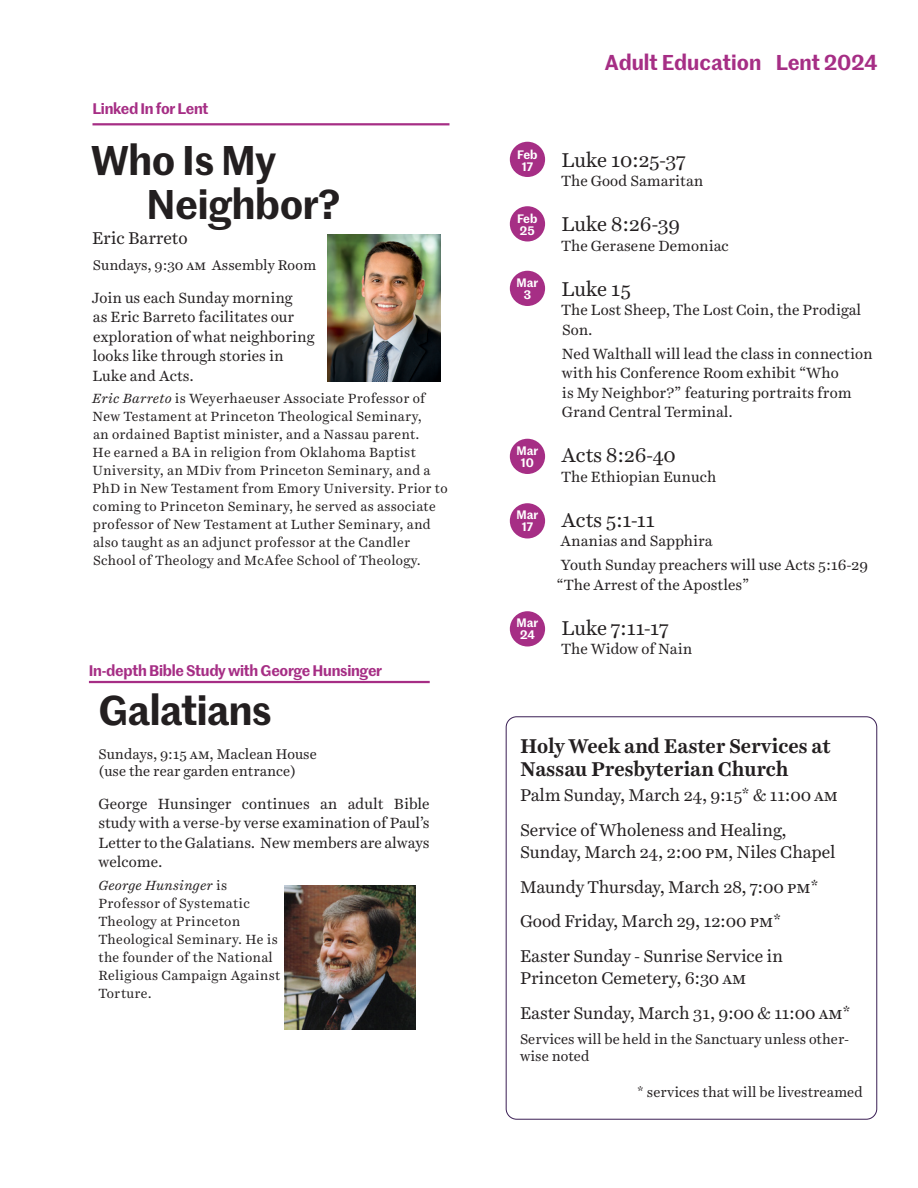
<style>
.page{position:relative;width:918px;height:1188px;background:#fff}
.page>*{position:absolute;margin:0;border:0;box-sizing:border-box;transform-origin:0 0}
.Session-Title{font:600 40.5px/43.5px "Marr Sans";letter-spacing:-.01em;color:#231f20}
.Series-Title{font:600 40.5px "Marr Sans";letter-spacing:-.02em;color:#231f20}
.Newsletter-Month{font:600 21px "Marr Sans";color:#a62e85}
.Session-Title-2{font:20.25px "Harriet Text";letter-spacing:-.015em;color:#231f20}
.Session-Title-3{font:700 20.25px/22.5px "Harriet Text";letter-spacing:-.01em;color:#231f20}
.Session-Presenter{font:17.25px/22.5px "Harriet Text";letter-spacing:-.01em;color:#231f20}
.Session-Description{font:15px/19.5px "Harriet Text";color:#231f20}
.Series-Title-2{font:600 15px "Marr Sans";letter-spacing:-.02em;color:#a62e85}
.Logistics-Details{font:14.25px/16.5px "Harriet Text";color:#231f20}
.Biography{font:13.5px/18px "Harriet Text";letter-spacing:.02em;color:#231f20}
.t1{font:600 12px/12px "Marr Sans";color:#fff}
.s1{font-style:italic}
</style>
<div class="page">
<div style="left:510px;top:142px;width:35px;height:35px;background:#a62e85;border-radius:50%"></div>
<div style="left:510px;top:206px;width:35px;height:36px;background:#a62e85;border-radius:50%"></div>
<div style="left:510px;top:271px;width:35px;height:35px;background:#a62e85;border-radius:50%"></div>
<div style="left:510px;top:439px;width:35px;height:35px;background:#a62e85;border-radius:50%"></div>
<div style="left:510px;top:503px;width:35px;height:35px;background:#a62e85;border-radius:50%"></div>
<div style="left:510px;top:611px;width:35px;height:35px;background:#a62e85;border-radius:50%"></div>
<hr style="left:92px;top:123px;width:357px;height:2px;background:#a62e85">
<img style="left:327px;top:235px;width:114px;height:147px">
<hr style="left:89px;top:681px;width:341px;height:2px;background:#a62e85">
<div style="left:506px;top:716px;width:371px;height:404px;border:1px solid #3a1e54;border-radius:10px"></div>
<img style="left:285px;top:885px;width:130px;height:144px">
<p class="Series-Title-2" style="left:92px;top:98px;width:118px">Linked In for Lent</p>
<p class="Session-Title" style="left:146px;top:137px;width:195px;text-indent:-56px">Who Is My<br>Neighbor?</p>
<p class="Session-Presenter" style="left:92px;top:227px;width:97px">Eric Barreto</p>
<p class="Logistics-Details" style="left:93px;top:257px;width:225px">Sundays, 9:30 am Assembly Room</p>
<p class="Session-Description" style="left:92px;top:288px;width:224px">Join us each Sunday morning<br>as Eric Barreto facilitates our exploration of what neighboring looks like through stories in<br>Luke and Acts.</p>
<p class="Biography" style="left:92px;top:390px;width:357px"><span class="s1">Eric Barreto</span> is Weyerhaeuser Associate Professor of New Testament at Princeton Theological Seminary,<br>an ordained Baptist minister, and a Nassau parent.<br>He earned a BA in religion from Oklahoma Baptist University, an MDiv from Princeton Seminary, and a PhD in New Testament from Emory University. Prior to coming to Princeton Seminary, he served as associate professor of New Testament at Luther Seminary, and also taught as an adjunct professor at the Candler School of Theology and McAfee School of Theology.</p>
<p class="Series-Title-2" style="left:89px;top:660px;width:295px">In-depth Bible Study with George Hunsinger</p>
<p class="Series-Title" style="left:98px;top:680px;width:175px">Galatians</p>
<p class="Logistics-Details" style="left:98px;top:746px;width:220px">Sundays, 9:15 am, Maclean House (use the rear garden entrance)</p>
<p class="Session-Description" style="left:98px;top:794px;width:333px;text-align:justify">George Hunsinger continues an adult Bible study with a verse-by verse examination of Paul’s Letter to the Galatians. New members are always welcome.</p>
<p class="Biography" style="left:98px;top:876px;width:183px"><span class="s1">George Hunsinger</span> is<br>Professor of Systematic<br>Theology at Princeton<br>Theological Seminary. He is the founder of the National<br>Religious Campaign Against<br>Torture.</p>
<p class="Newsletter-Month" style="left:605px;top:47px;width:274px">Adult Education Lent 2024</p>
<p class="t1" style="left:517px;top:148px;width:22px">Feb</p>
<p class="t1" style="left:522px;top:160px;width:13px">17</p>
<p class="t1" style="left:517px;top:212px;width:22px">Feb<br>25</p>
<p class="t1" style="left:517px;top:276px;width:23px">Mar</p>
<p class="t1" style="left:524px;top:288px;width:9px">3</p>
<p class="t1" style="left:517px;top:444px;width:23px">Mar</p>
<p class="t1" style="left:521px;top:456px;width:15px">10</p>
<p class="t1" style="left:517px;top:508px;width:23px">Mar</p>
<p class="t1" style="left:522px;top:520px;width:13px">17</p>
<p class="t1" style="left:517px;top:616px;width:23px">Mar</p>
<p class="t1" style="left:520px;top:628px;width:16px">24</p>
<p class="Session-Title-2" style="left:562px;top:145px;width:126px">Luke 10:25-37</p>
<p class="Session-Description" style="left:561px;top:171px;width:144px">The Good Samaritan</p>
<p class="Session-Title-2" style="left:562px;top:210px;width:120px">Luke 8:26-39</p>
<p class="Session-Description" style="left:561px;top:235px;width:169px">The Gerasene Demoniac</p>
<p class="Session-Title-2" style="left:562px;top:274px;width:71px">Luke 15</p>
<p class="Session-Description" style="left:561px;top:300px;width:302px">The Lost Sheep, The Lost Coin, the Prodigal<br>Son.</p>
<p class="Session-Description" style="left:562px;top:343px;width:312px">Ned Walthall will lead the class in connection with his Conference Room exhibit “Who<br>is My Neighbor?” featuring portraits from Grand Central Terminal.</p>
<p class="Session-Title-2" style="left:562px;top:441px;width:116px">Acts 8:26-40</p>
<p class="Session-Description" style="left:561px;top:466px;width:157px">The Ethiopian Eunuch</p>
<p class="Session-Title-2" style="left:562px;top:505px;width:95px">Acts 5:1-11</p>
<p class="Session-Description" style="left:561px;top:531px;width:154px">Ananias and Sapphira</p>
<p class="Session-Description" style="left:556px;top:555px;width:313px;text-indent:5px">Youth Sunday preachers will use Acts 5:16-29 “The Arrest of the Apostles”</p>
<p class="Session-Title-2" style="left:562px;top:613px;width:109px">Luke 7:11-17</p>
<p class="Session-Description" style="left:561px;top:639px;width:132px">The Widow of Nain</p>
<p class="Session-Title-3" style="left:520px;top:735px;width:312px">Holy Week and Easter Services at<br>Nassau Presbyterian Church</p>
<p class="Session-Presenter" style="left:520px;top:784px;width:319px">Palm Sunday, March 24, 9:15* &amp; 11:00 am</p>
<p class="Session-Presenter" style="left:520px;top:818px;width:317px">Service of Wholeness and Healing,<br>Sunday, March 24, 2:00 pm, Niles Chapel</p>
<p class="Session-Presenter" style="left:520px;top:875px;width:301px">Maundy Thursday, March 28, 7:00 pm*</p>
<p class="Session-Presenter" style="left:520px;top:910px;width:263px">Good Friday, March 29, 12:00 pm*</p>
<p class="Session-Presenter" style="left:520px;top:944px;width:265px">Easter Sunday - Sunrise Service in<br>Princeton Cemetery, 6:30 am</p>
<p class="Session-Presenter" style="left:520px;top:1001px;width:333px">Easter Sunday, March 31, 9:00 &amp; 11:00 am*</p>
<p class="Logistics-Details" style="left:520px;top:1031px;width:331px">Services will be held in the Sanctuary unless other&shy;wise noted</p>
<p class="Logistics-Details" style="left:637px;top:1083px;width:228px">* services that will be livestreamed</p>
</div>
